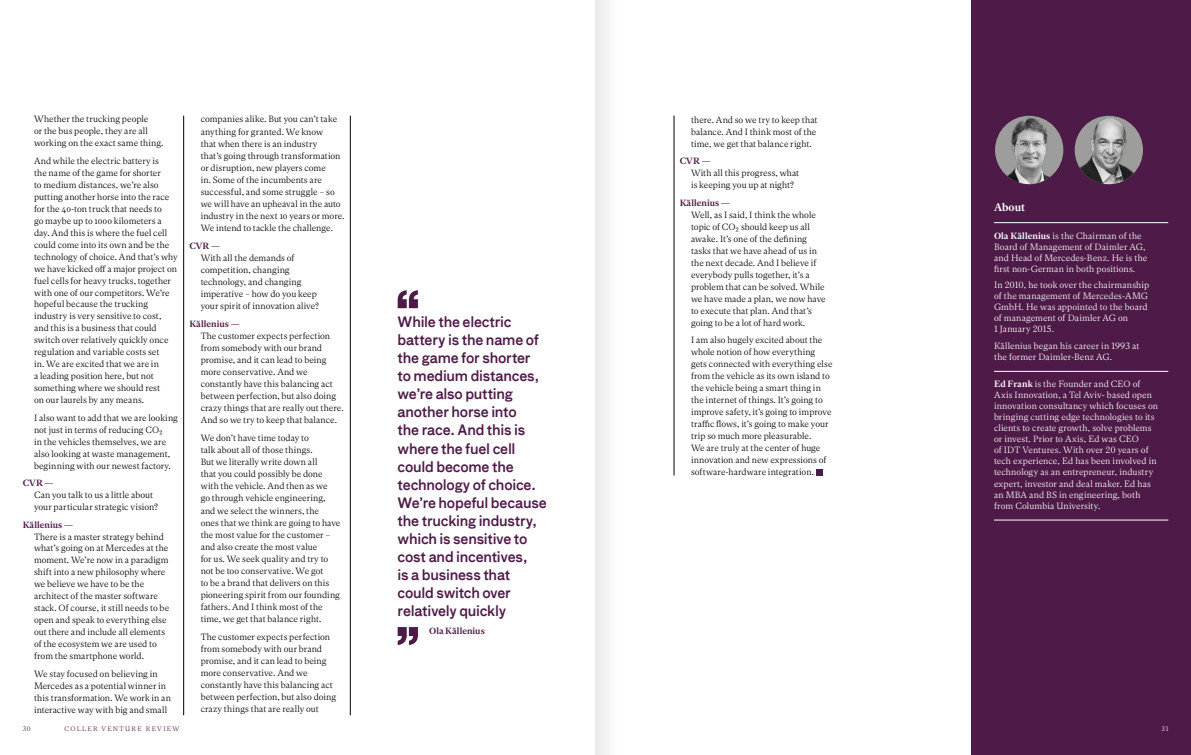
<style>
.page{position:relative;width:1191px;height:755px;background:#fff}
.page>*{position:absolute;margin:0;border:0;box-sizing:border-box;transform-origin:0 0}
.t1{font:500 14px/18px "Bau";letter-spacing:-.02em;color:#4e1a48}
.t2{font:500 11px "Independent Text";color:#fff}
.t3{font:300 9px/12px "Independent Text";color:#000}
.t4{font:300 9px/11px "Independent Text";letter-spacing:.01em;color:#fff}
.t5{font:500 9px "Independent Text";letter-spacing:.01em;color:#4e1a48}
.t6{font:300 6.5px "Independent Text";letter-spacing:.2em;color:#4e1a48}
.t7{font:300 6.5px "Independent Text";color:#fff}
.s1{font-weight:500}
</style>
<div class="page">
<div style="left:971px;top:0;width:220px;height:754px;background:#4e1a48"></div>
<hr style="left:350px;top:116px;width:1px;height:598px;background:#000">
<hr style="left:674px;top:116px;width:1px;height:359px;background:#000">
<hr style="left:183px;top:116px;width:1px;height:598px;background:#000">
<div style="left:816px;top:468px;width:6px;height:7px;background:#4e1a48"></div>
<hr style="left:994px;top:222px;width:174px;height:1px;background:#fff">
<hr style="left:994px;top:371px;width:174px;height:1px;background:#fff">
<hr style="left:994px;top:519px;width:174px;height:1px;background:#fff">
<img style="left:995px;top:116px;width:68px;height:68px;border-radius:34px">
<svg style="left:398px;top:290px;width:20px;height:18px"></svg>
<svg style="left:398px;top:627px;width:20px;height:17px"></svg>
<img style="left:1074px;top:117px;width:69px;height:67px">
<div style="left:595px;top:0;width:44px;height:754px;background:linear-gradient(to right,#efefee,#fff)"></div>
<p class="t3" style="left:34px;top:113px;width:131px">Whether the trucking people<br>or the bus people, they are all working on the exact same thing.</p>
<p class="t3" style="left:34px;top:155px;width:145px">And while the electric battery is<br>the name of the game for shorter<br>to medium distances, we’re also putting another horse into the race for the 40-ton truck that needs to<br>go maybe up to 1000 kilometers a day. And this is where the fuel cell could come into its own and be the technology of choice. And that’s why we have kicked off a major project on fuel cells for heavy trucks, together with one of our competitors. We’re hopeful because the trucking industry is very sensitive to cost, and this is a business that could switch over relatively quickly once regulation and variable costs set<br>in. We are excited that we are in<br>a leading position here, but not something where we should rest<br>on our laurels by any means.</p>
<p class="t3" style="left:34px;top:411px;width:145px">I also want to add that we are looking not just in terms of reducing CO₂<br>in the vehicles themselves, we are also looking at waste management, beginning with our newest factory.</p>
<p class="t5" style="left:23px;top:477px;width:32px">CVR —</p>
<p class="t3" style="left:34px;top:488px;width:125px">Can you talk to us a little about your particular strategic vision?</p>
<p class="t5" style="left:23px;top:518px;width:52px">Källenius —</p>
<p class="t3" style="left:34px;top:530px;width:137px">There is a master strategy behind what’s going on at Mercedes at the moment. We’re now in a paradigm shift into a new philosophy where we believe we have to be the architect of the master software stack. Of course, it still needs to be open and speak to everything else out there and include all elements of the ecosystem we are used to from the smartphone world.</p>
<p class="t3" style="left:34px;top:667px;width:138px">We stay focused on believing in Mercedes as a potential winner in this transformation. We work in an interactive way with big and small</p>
<p class="t3" style="left:201px;top:113px;width:145px">companies alike. But you can’t take anything for granted. We know<br>that when there is an industry<br>that’s going through transformation or disruption, new players come<br>in. Some of the incumbents are successful, and some struggle – so we will have an upheaval in the auto industry in the next 10 years or more.<br>We intend to tackle the challenge.</p>
<p class="t5" style="left:189px;top:240px;width:32px">CVR —</p>
<p class="t3" style="left:201px;top:252px;width:120px">With all the demands of competition, changing technology, and changing imperative – how do you keep your spirit of innovation alive?</p>
<p class="t5" style="left:189px;top:318px;width:52px">Källenius —</p>
<p class="t3" style="left:201px;top:329px;width:144px">The customer expects perfection from somebody with our brand promise, and it can lead to being more conservative. And we constantly have this balancing act between perfection, but also doing crazy things that are really out there.<br>And so we try to keep that balance.</p>
<p class="t3" style="left:201px;top:432px;width:141px">We don’t have time today to<br>talk about all of those things.<br>But we literally write down all<br>that you could possibly be done with the vehicle. And then as we<br>go through vehicle engineering, and we select the winners, the<br>ones that we think are going to have the most value for the customer – and also create the most value<br>for us. We seek quality and try to not be too conservative. We got<br>to be a brand that delivers on this pioneering spirit from our founding fathers. And I think most of the time, we get that balance right.</p>
<p class="t3" style="left:201px;top:630px;width:137px">The customer expects perfection from somebody with our brand promise, and it can lead to being more conservative. And we constantly have this balancing act between perfection, but also doing crazy things that are really out</p>
<p class="t1" style="left:398px;top:313px;width:151px">While the electric battery is the name of the game for shorter to medium distances, we’re also putting another horse into<br>the race. And this is where the fuel cell could become the technology of choice.<br>We’re hopeful because the trucking industry, which is sensitive to cost and incentives,<br>is a business that could switch over relatively quickly</p>
<p class="t5" style="left:429px;top:624px;width:57px">Ola Källenius</p>
<p class="t3" style="left:691px;top:113px;width:128px">there. And so we try to keep that balance. And I think most of the time, we get that balance right.</p>
<p class="t5" style="left:679px;top:155px;width:33px">CVR —</p>
<p class="t3" style="left:691px;top:167px;width:110px">With all this progress, what is keeping you up at night?</p>
<p class="t5" style="left:679px;top:197px;width:52px">Källenius —</p>
<p class="t3" style="left:691px;top:209px;width:136px">Well, as I said, I think the whole topic of CO₂ should keep us all awake. It’s one of the defining tasks that we have ahead of us in the next decade. And I believe if everybody pulls together, it’s a problem that can be solved. While we have made a plan, we now have to execute that plan. And that’s going to be a lot of hard work.</p>
<p class="t3" style="left:691px;top:334px;width:143px">I am also hugely excited about the whole notion of how everything gets connected with everything else from the vehicle as its own island to the vehicle being a smart thing in the internet of things. It’s going to improve safety, it’s going to improve traffic flows, it’s going to make your trip so much more pleasurable.<br>We are truly at the center of huge innovation and new expressions of software-hardware integration.</p>
<p class="t2" style="left:994px;top:200px;width:32px">About</p>
<p class="t4" style="left:994px;top:230px;width:155px"><span class="s1">Ola Källenius</span> is the Chairman of the Board of Management of Daimler AG, and Head of Mercedes-Benz. He is the first non-German in both positions.</p>
<p class="t4" style="left:994px;top:279px;width:157px">In 2010, he took over the chairmanship of the management of Mercedes-AMG<br>GmbH. He was appointed to the board of management of Daimler AG on<br>1 January 2015.</p>
<p class="t4" style="left:994px;top:340px;width:147px">Källenius began his career in 1993 at the former Daimler-Benz AG.</p>
<p class="t4" style="left:994px;top:378px;width:165px"><span class="s1">Ed Frank</span> is the Founder and CEO of Axis Innovation, a Tel Aviv- based open innovation consultancy which focuses on bringing cutting edge technologies to its clients to create growth, solve problems or invest. Prior to Axis, Ed was CEO<br>of IDT Ventures. With over 20 years of tech experience, Ed has been involved in technology as an entrepreneur, industry expert, investor and deal maker. Ed has an MBA and BS in engineering, both from Columbia University.</p>
<p class="t6" style="left:23px;top:724px;width:9px">30</p>
<p class="t6" style="left:64px;top:724px;width:117px">COLLER VENTURE REVIEW</p>
<p class="t7" style="left:1161px;top:724px;width:8px">31</p>
</div>
